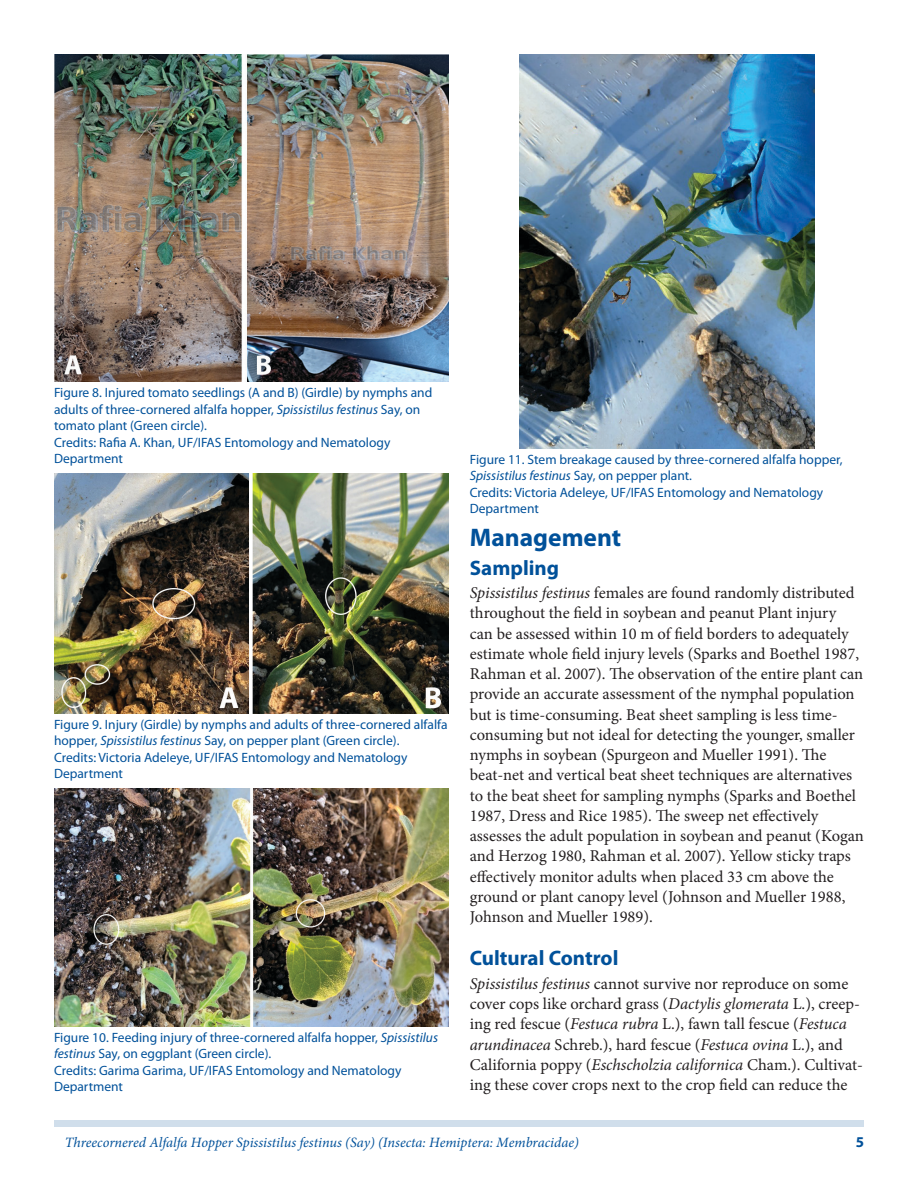
<style>
.page{position:relative;width:918px;height:1188px;background:#fff}
.page>*{position:absolute;margin:0;border:0;box-sizing:border-box;transform-origin:0 0}
.SectionHeading0{font:700 25.5px "Myriad Pro";color:#01519a}
.SectionHeading1{font:700 21px "Myriad Pro";color:#01519a}
.Paragraph{font:16.5px/20.2px "Minion Pro";color:#231f20}
.t1{font:700 15px "Myriad Pro";color:#01519a}
.RunningTitleItalics{font:italic 14.25px "Minion Pro";color:#01519a}
.t2{font:13.5px/16.5px "Myriad Pro";color:#01519a}
.s1{font-style:italic}
</style>
<div class="page">
<div style="left:54px;top:1120px;width:810px;height:7px;background:#d0deeb"></div>
<img style="left:54px;top:54px;width:394px;height:328px">
<img style="left:54px;top:473px;width:394px;height:240px">
<img style="left:54px;top:788px;width:394px;height:238px">
<img style="left:519px;top:54px;width:295px;height:394px">
<p class="t2" style="left:54px;top:384px;width:380px">Figure 8. Injured tomato seedlings (A and B) (Girdle) by nymphs and adults of three-cornered alfalfa hopper, <span class="s1">Spissistilus festinus</span> Say, on tomato plant (Green circle).<br>Credits: Rafia A. Khan, UF/IFAS Entomology and Nematology Department</p>
<p class="t2" style="left:54px;top:716px;width:395px">Figure 9. Injury (Girdle) by nymphs and adults of three-cornered alfalfa hopper, <span class="s1">Spissistilus festinus</span> Say, on pepper plant (Green circle).<br>Credits: Victoria Adeleye, UF/IFAS Entomology and Nematology Department</p>
<p class="t2" style="left:54px;top:1029px;width:386px">Figure 10. Feeding injury of three-cornered alfalfa hopper, <span class="s1">Spissistilus festinus</span> Say, on eggplant (Green circle).<br>Credits: Garima Garima, UF/IFAS Entomology and Nematology Department</p>
<p class="t2" style="left:470px;top:451px;width:374px">Figure 11. Stem breakage caused by three-cornered alfalfa hopper, <span class="s1">Spissistilus festinus</span> Say, on pepper plant.<br>Credits: Victoria Adeleye, UF/IFAS Entomology and Nematology Department</p>
<p class="SectionHeading0" style="left:470px;top:521px;width:153px">Management</p>
<p class="SectionHeading1" style="left:470px;top:554px;width:91px">Sampling</p>
<p class="Paragraph" style="left:470px;top:583px;width:396px"><span class="s1">Spissistilus festinus</span> females are found randomly distributed throughout the field in soybean and peanut Plant injury<br>can be assessed within 10 m of field borders to adequately estimate whole field injury levels (Sparks and Boethel 1987, Rahman et al. 2007). The observation of the entire plant can provide an accurate assessment of the nymphal population but is time-consuming. Beat sheet sampling is less time&shy;consuming but not ideal for detecting the younger, smaller nymphs in soybean (Spurgeon and Mueller 1991). The beat-net and vertical beat sheet techniques are alternatives to the beat sheet for sampling nymphs (Sparks and Boethel 1987, Dress and Rice 1985). The sweep net effectively assesses the adult population in soybean and peanut (Kogan and Herzog 1980, Rahman et al. 2007). Yellow sticky traps effectively monitor adults when placed 33 cm above the ground or plant canopy level (Johnson and Mueller 1988, Johnson and Mueller 1989).</p>
<p class="SectionHeading1" style="left:470px;top:945px;width:150px">Cultural Control</p>
<p class="Paragraph" style="left:470px;top:973px;width:395px"><span class="s1">Spissistilus festinus</span> cannot survive nor reproduce on some cover cops like orchard grass (<span class="s1">Dactylis glomerata</span> L.), creep&shy;ing red fescue (<span class="s1">Festuca rubra</span> L.), fawn tall fescue (<span class="s1">Festuca arundinacea</span> Schreb.), hard fescue (<span class="s1">Festuca ovina</span> L.), and California poppy (<span class="s1">Eschscholzia californica</span> Cham.). Cultivat&shy;ing these cover crops next to the crop field can reduce the</p>
<p class="RunningTitleItalics" style="left:65px;top:1133px;width:516px">Threecornered Alfalfa Hopper Spissistilus festinus (Say) (Insecta: Hemiptera: Membracidae)</p>
<p class="t1" style="left:856px;top:1133px;width:10px">5</p>
</div>
